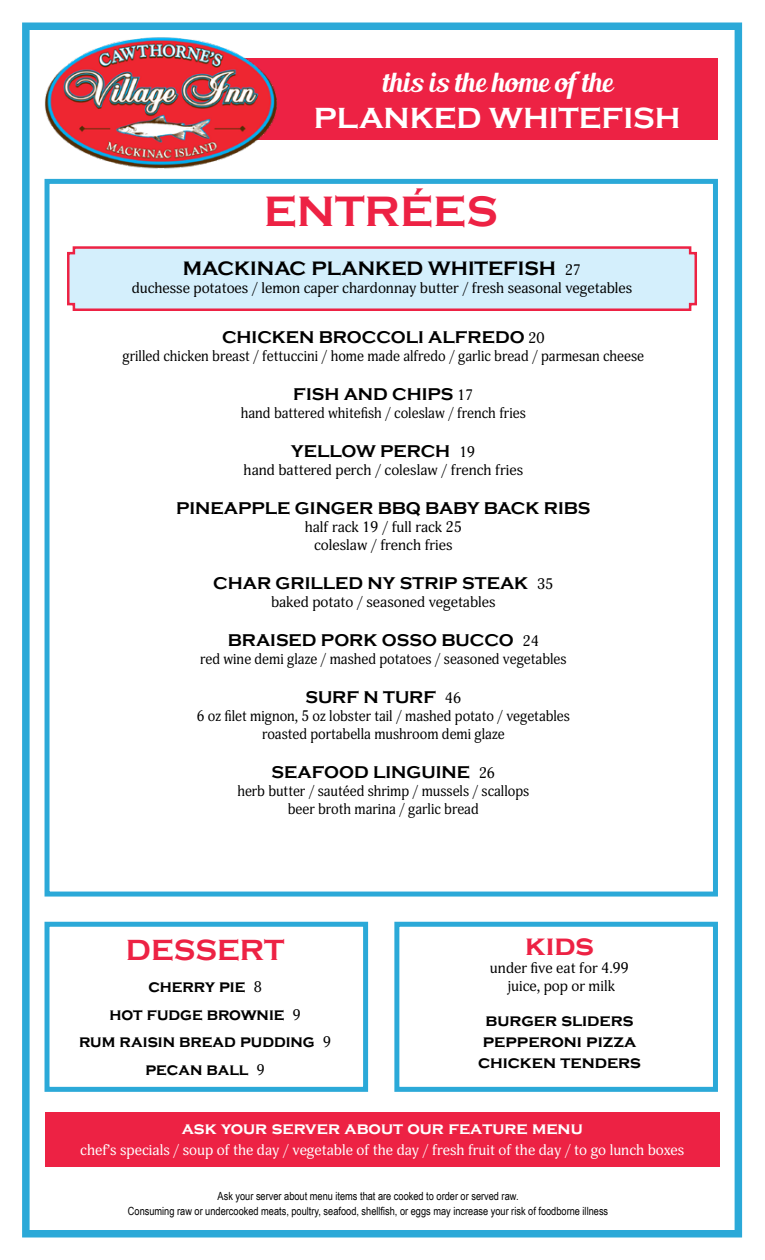
<style>
.page{position:relative;width:765px;height:1260px;background:#fff}
.page>*{position:absolute;margin:0;border:0;box-sizing:border-box;transform-origin:0 0}
.t1{font:700 43.75px "Copperplate Gothic";color:#ed2244}
.t2{font:700 30px "Copperplate Gothic";color:#fff}
.t3{font:700 30px "Copperplate Gothic";color:#ed2244}
.t4{font:27.5px "Blenda Script";color:#fff}
.t5{font:700 20px "Copperplate Gothic";color:#000}
.t6{font:700 17.5px/21.2px "Copperplate Gothic";color:#000;text-align:center}
.t7{font:700 17.5px/27.5px "Copperplate Gothic";color:#000;text-align:center;scale:.95 1}
.t8{font:700 17.5px "Copperplate Gothic";color:#fff}
.t9{font:15px/18px "Adonis";color:#000;text-align:center;scale:.95 1}
.t10{font:15px/18px "Adonis";color:#000;text-align:center}
.t11{font:15px "Adonis";color:#fff}
.t12{font:11.25px/15px "Arial Narrow";color:#000;text-align:center}
.s1{font-family:"Adonis";font-weight:400;font-size:15px}
</style>
<div class="page">
<div style="left:22px;top:22px;width:720px;height:1216px;border:8px solid #2ba9d8"></div>
<div style="left:131px;top:59px;width:587px;height:81px;background:#ed2244"></div>
<div style="left:45px;top:179px;width:673px;height:718px;border:5px solid #2ba9d8"></div>
<svg style="left:67px;top:246px;width:630px;height:65px;background:#d6dceb"></svg>
<img style="left:35px;top:22px;width:249px;height:157px">
<div style="left:45px;top:1113px;width:675px;height:54px;background:#ed2244"></div>
<div style="left:45px;top:922px;width:323px;height:170px;border:5px solid #2ba9d8"></div>
<div style="left:394px;top:922px;width:324px;height:170px;border:5px solid #2ba9d8"></div>
<h3 class="t4" style="left:382px;top:65px;width:232px">this is the home of the</h3>
<h2 class="t2" style="left:314px;top:102px;width:368px">PLANKED WHITEFISH</h2>
<h1 class="t1" style="left:264px;top:187px;width:236px">ENTRÉES</h1>
<h3 class="t5" style="left:183px;top:258px;width:400px">MACKINAC PLANKED WHITEFISH <span class="s1">27</span></h3>
<p class="t10" style="left:132px;top:280px;width:502px">duchesse potatoes / lemon caper chardonnay butter / fresh seasonal vegetables</p>
<p class="t6" style="left:222px;top:327px;width:324px">CHICKEN BROCCOLI ALFREDO <span class="s1">20</span></p>
<p class="t9" style="left:123px;top:347px;width:551px">grilled chicken breast / fettuccini / home made alfredo / garlic bread / parmesan cheese</p>
<p class="t6" style="left:293px;top:384px;width:182px">FISH AND CHIPS <span class="s1">17</span></p>
<p class="t9" style="left:241px;top:404px;width:301px">hand battered whitefish / coleslaw / french fries</p>
<p class="t6" style="left:291px;top:441px;width:186px">YELLOW PERCH <span class="s1">19</span></p>
<p class="t10" style="left:244px;top:461px;width:281px">hand battered perch / coleslaw / french fries</p>
<p class="t6" style="left:176px;top:498px;width:416px">PINEAPPLE GINGER BBQ BABY BACK RIBS</p>
<p class="t10" style="left:305px;top:518px;width:159px">half rack 19 / full rack 25 coleslaw / french fries</p>
<p class="t6" style="left:213px;top:573px;width:342px">CHAR GRILLED NY STRIP STEAK <span class="s1">35</span></p>
<p class="t10" style="left:271px;top:593px;width:226px">baked potato / seasoned vegetables</p>
<p class="t6" style="left:228px;top:630px;width:313px">BRAISED PORK OSSO BUCCO <span class="s1">24</span></p>
<p class="t9" style="left:200px;top:650px;width:387px">red wine demi glaze / mashed potatoes / seasoned vegetables</p>
<p class="t6" style="left:305px;top:687px;width:157px">SURF N TURF <span class="s1">46</span></p>
<p class="t9" style="left:197px;top:707px;width:394px">6 oz filet mignon, 5 oz lobster tail / mashed potato / vegetables roasted portabella mushroom demi glaze</p>
<p class="t6" style="left:272px;top:762px;width:225px">SEAFOOD LINGUINE <span class="s1">26</span></p>
<p class="t9" style="left:237px;top:782px;width:309px">herb butter / sautéed shrimp / mussels / scallops beer broth marina / garlic bread</p>
<h2 class="t3" style="left:126px;top:933px;width:160px">DESSERT</h2>
<p class="t7" style="left:79px;top:973px;width:267px">cherry pie <span class="s1">8<br></span>hot fudge brownie <span class="s1">9<br></span>rum raisin bread pudding <span class="s1">9 </span>pecan ball <span class="s1">9</span></p>
<h2 class="t3" style="left:525px;top:928px;width:70px">kids</h2>
<p class="t10" style="left:490px;top:959px;width:141px">under five eat for 4.99 juice, pop or milk</p>
<p class="t6" style="left:478px;top:1010px;width:164px">burger sliders pepperoni pizza chicken tenders</p>
<p class="t8" style="left:182px;top:1119px;width:402px">ask your server about our feature menu</p>
<p class="t11" style="left:80px;top:1141px;width:606px">chef’s specials / soup of the day / vegetable of the day / fresh fruit of the day / to go lunch boxes</p>
<p class="t12" style="left:128px;top:1188px;width:482px">Ask your server about menu items that are cooked to order or served raw.<br>Consuming raw or undercooked meats, poultry, seafood, shellfish, or eggs may increase your risk of foodborne illness</p>
</div>
